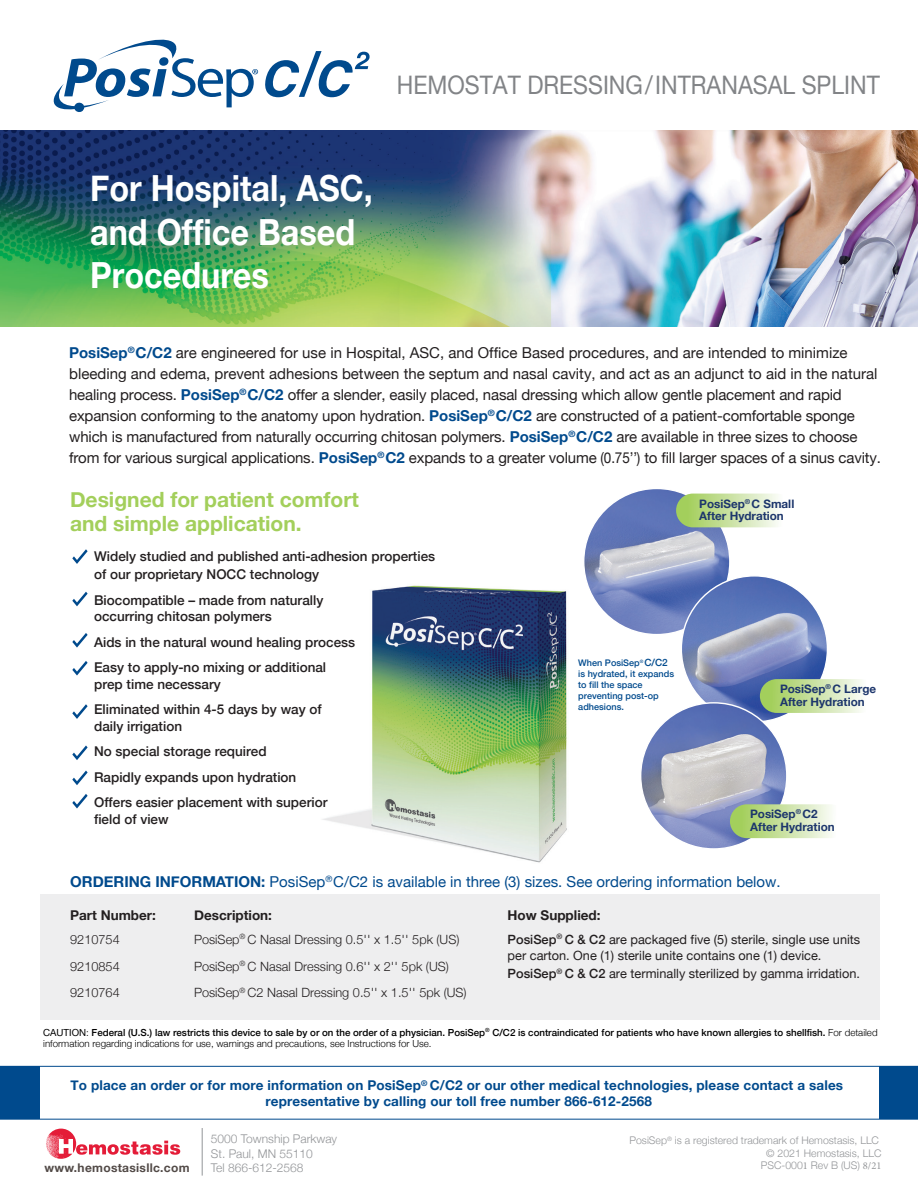
<style>
.page{position:relative;width:918px;height:1188px;background:#fff}
.page>*{position:absolute;margin:0;border:0;box-sizing:border-box;transform-origin:0 0}
.t1{font:700 36px/43.5px "Helvetica Neue";color:#fff;scale:.9 1}
.t2{font:25.5px "Helvetica Neue";color:#828487;scale:.9 1}
.t3{font:700 21px/24px "Helvetica Neue";color:#a3cf5b}
.t4{font:15px/21px "Helvetica Neue";letter-spacing:-.01em;color:#231f20}
.t5{font:15px "Helvetica Neue";color:#004a8d}
.t6{font:500 13.5px/25.5px "Helvetica Neue";color:#231f20}
.t7{font:700 13.5px/16.2px "Helvetica Neue";letter-spacing:.01em;color:#004a8d;text-align:center}
.t8{font:700 13.5px "Helvetica Neue";color:#231f20}
.t9{font:12.75px/16.5px "Helvetica Neue";color:#231f20}
.t10{font:300 12.75px/27px "Helvetica Neue";color:#231f20}
.t11{font:300 12px/14.4px "Helvetica Neue";color:#939598}
.t12{font:700 12px "Helvetica Neue";letter-spacing:.025em;color:#524a47}
.t13{font:700 11.7px/12.9px "Helvetica Neue";color:#1d366c}
.t14{font:300 10.5px/12.3px "Helvetica Neue";color:#939598;text-align:right}
.t15{font:500 9.75px/11.7px "Helvetica Neue";color:#000}
.t16{font:500 9.15px/10.9px "Helvetica Neue";color:#004a8d}
.s1{font-weight:700;color:#004a8d}
.s2{font-size:9.9px}
.s3{font-weight:700}
.s4{font-weight:500}
.s5{font-weight:400}
.s6{font-weight:300}
.s7{font-family:"Minion Pro";font-weight:400}
</style>
<div class="page">
<div style="left:0;top:1066px;width:40px;height:53px;background:#004a8d"></div>
<div style="left:879px;top:1066px;width:39px;height:53px;background:#004a8d"></div>
<hr style="left:0;top:1066px;width:918px;height:1px;background:#004a8d">
<hr style="left:0;top:1119px;width:918px;height:1px;background:#004a8d">
<img style="left:0;top:130px;width:918px;height:197px">
<img style="left:322px;top:585px;width:245px;height:278px">
<hr style="left:202px;top:1128px;width:1px;height:48px;background:#939598">
<svg style="left:46px;top:1129px;width:134px;height:30px"></svg>
<svg style="left:72px;top:549px;width:16px;height:15px"></svg>
<svg style="left:72px;top:745px;width:16px;height:15px"></svg>
<svg style="left:72px;top:704px;width:16px;height:15px"></svg>
<svg style="left:72px;top:633px;width:16px;height:15px"></svg>
<svg style="left:72px;top:661px;width:16px;height:15px"></svg>
<svg style="left:72px;top:592px;width:16px;height:14px"></svg>
<svg style="left:72px;top:771px;width:16px;height:14px"></svg>
<svg style="left:72px;top:794px;width:16px;height:14px"></svg>
<div style="left:40px;top:895px;width:840px;height:125px;background:#eeeeef"></div>
<svg style="left:53px;top:39px;width:205px;height:73px"></svg>
<svg style="left:265px;top:51px;width:105px;height:46px"></svg>
<svg style="left:584px;top:489px;width:278px;height:360px"></svg>
<h2 class="t2" style="left:397px;top:67px;width:538px">HEMOSTAT DRESSING/INTRANASAL SPLINT</h2>
<h1 class="t1" style="left:90px;top:168px;width:315px">For Hospital, ASC, and Office Based<br>Procedures</h1>
<p class="t4" style="left:69px;top:343px;width:813px"><span class="s1">PosiSep</span><sup>®</sup><span class="s1">C/C2</span> are engineered for use in Hospital, ASC, and Office Based procedures, and are intended to minimize bleeding and edema, prevent adhesions between the septum and nasal cavity, and act as an adjunct to aid in the natural healing process. <span class="s1">PosiSep</span><sup>®</sup><span class="s1">C/C2</span> offer a slender, easily placed, nasal dressing which allow gentle placement and rapid expansion conforming to the anatomy upon hydration. <span class="s1">PosiSep</span><sup>®</sup><span class="s1">C/C2</span> are constructed of a patient-comfortable sponge which is manufactured from naturally occurring chitosan polymers. <span class="s1">PosiSep</span><sup>®</sup><span class="s1">C/C2</span> are available in three sizes to choose from for various surgical applications. <span class="s1">PosiSep</span><sup>®</sup><span class="s1">C2</span> expands to a greater volume (0.75’’) to fill larger spaces of a sinus cavity.</p>
<h3 class="t3" style="left:70px;top:488px;width:290px">Designed for patient comfort and simple application.</h3>
<p class="t6" style="left:94px;top:547px;width:343px;line-height:18px">Widely studied and published anti-adhesion properties of our proprietary NOCC technology</p>
<p class="t6" style="left:94px;top:591px;width:231px;line-height:16.5px">Biocompatible – made from naturally occurring chitosan polymers</p>
<p class="t6" style="left:94px;top:628px;width:263px">Aids in the natural wound healing process<br>Easy to apply-no mixing or additional</p>
<p class="t6" style="left:94px;top:670px;width:229px">prep time necessary<br>Eliminated within 4-5 days by way of</p>
<p class="t6" style="left:94px;top:712px;width:235px">daily irrigation<br>No special storage required<br>Rapidly expands upon hydration<br>Offers easier placement with superior</p>
<p class="t6" style="left:94px;top:805px;width:76px">field of view</p>
<p class="t13" style="left:699px;top:497px;width:97px">PosiSep<sup>®</sup> C Small<br>After Hydration</p>
<p class="t16" style="left:578px;top:656px;width:97px">When PosiSep<sup>®</sup> <span class="s2">C/C2 </span>is hydrated, it expands to fill the space preventing post-op adhesions.</p>
<p class="t13" style="left:780px;top:683px;width:98px">PosiSep<sup>®</sup> C Large<br>After Hydration</p>
<p class="t13" style="left:750px;top:808px;width:86px">PosiSep<sup>®</sup> C2<br>After Hydration</p>
<p class="t5" style="left:70px;top:871px;width:712px"><span class="s3">ORDERING INFORMATION:</span> PosiSep<sup>®</sup>C/C2 is available in three (3) sizes. See ordering information below.</p>
<p class="t8" style="left:70px;top:904px;width:87px">Part Number:</p>
<p class="t8" style="left:194px;top:904px;width:79px">Description:</p>
<p class="t8" style="left:508px;top:904px;width:94px">How Supplied:</p>
<p class="t10" style="left:70px;top:925px;width:51px">9210754</p>
<p class="t10" style="left:194px;top:925px;width:267px">PosiSep<sup>®</sup> C Nasal Dressing 0.5'' x 1.5'' 5pk (US)<br>PosiSep<sup>®</sup> C Nasal Dressing 0.6'' x 2'' 5pk (US)</p>
<p class="t9" style="left:508px;top:932px;width:354px"><span class="s4">PosiSep</span><sup>®</sup> <span class="s4">C &amp; C2</span> are packaged five (5) sterile, single use units per carton. One (1) sterile unite contains one (1) device.</p>
<p class="t9" style="left:508px;top:966px;width:354px"><span class="s4">PosiSep</span><sup>®</sup> <span class="s4">C &amp; C2</span> are terminally sterilized by gamma irridation.</p>
<p class="t10" style="left:70px;top:952px;width:51px">9210854</p>
<p class="t10" style="left:70px;top:978px;width:51px">9210764</p>
<p class="t10" style="left:194px;top:979px;width:274px">PosiSep<sup>®</sup> C2 Nasal Dressing 0.5'' x 1.5'' 5pk (US)</p>
<p class="t15" style="left:43px;top:1026px;width:836px"><span class="s5">CAUTION</span><span class="s6">:</span> Federal (U.S.) law restricts this device to sale by or on the order of a physician. PosiSep<sup>®</sup> C/C2 is contraindicated for patients who have known allergies to shellfish. <span class="s6">For detailed information regarding indications for use, warnings and precautions, see Instructions for Use.</span></p>
<p class="t7" style="left:70px;top:1077px;width:774px">To place an order or for more information on PosiSep<sup>®</sup> C/C2 or our other medical technologies, please contact a sales representative by calling our toll free number 866-612-2568</p>
<p class="t11" style="left:211px;top:1131px;width:128px">5000 Township Parkway<br>St. Paul, MN 55110<br>Tel 866-612-2568</p>
<p class="t14" style="left:630px;top:1134px;width:253px">PosiSep<sup>®</sup> is a registered trademark of Hemostasis, LLC © 2021 Hemostasis, LLC</p>
<p class="t12" style="left:44px;top:1159px;width:147px">www.hemostasisllc.com</p>
<p class="t14" style="left:761px;top:1158px;width:122px">PSC-000<span class="s7">1</span> Rev B (US) <span class="s7">8/21</span></p>
</div>
